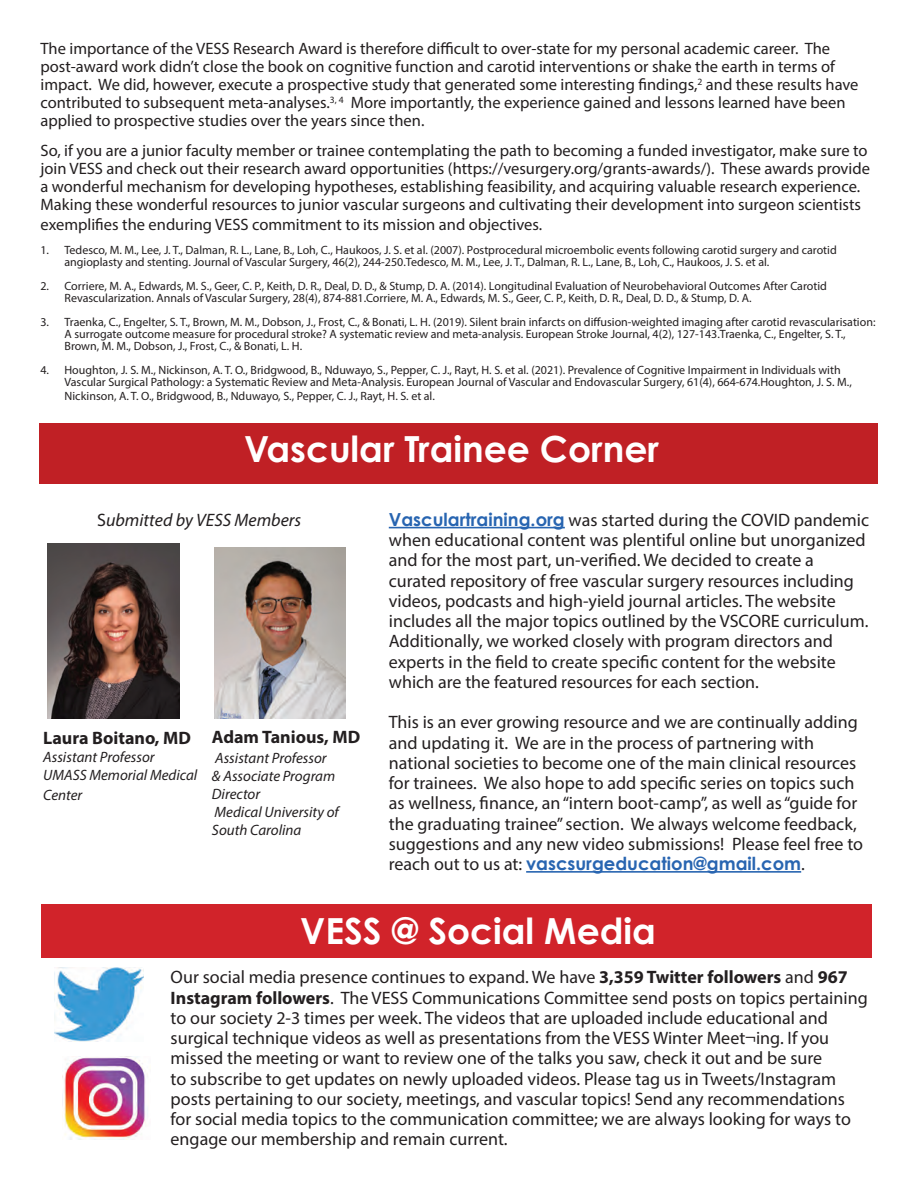
<style>
.page{position:relative;width:918px;height:1188px;background:#fff}
.page>*{position:absolute;margin:0;border:0;box-sizing:border-box;transform-origin:0 0}
.t1{font:700 36px "Century Gothic Pro";color:#fff}
.t2{font:18px/20.2px "Myriad Pro";color:#231f20}
.t3{font:700 18px "Century Gothic";color:#2865b1}
.t4{font:700 18px "Myriad Pro";color:#231f20}
.t5{font:italic 18px "Myriad Pro";color:#231f20}
.t6{font:16.5px/18px "Myriad Pro";color:#231f20}
.t7{font:italic 15px/18px "Myriad Pro";color:#231f20}
.t8{font:12px/12px "Myriad Pro";color:#231f20}
.s1{font-style:normal}
.s2{font-family:"Century Gothic";font-weight:700;color:#2865b1}
.s3{font-family:"Myriad Pro";font-weight:400;color:#231f20}
.s4{font-weight:700}
</style>
<div class="page">
<div style="left:39px;top:423px;width:839px;height:61px;background:#c02025"></div>
<hr style="left:389px;top:527px;width:176px;height:1px;background:#2865b1">
<hr style="left:526px;top:871px;width:275px;height:2px;background:#2865b1">
<img style="left:215px;top:548px;width:131px;height:170px">
<img style="left:48px;top:544px;width:131px;height:174px">
<div style="left:41px;top:904px;width:831px;height:54px;background:#d1232a"></div>
<img style="left:64px;top:1056px;width:84px;height:83px">
<img style="left:54px;top:968px;width:90px;height:73px">
<p class="t6" style="left:40px;top:39px;width:820px">The importance of the VESS Research Award is therefore difficult to over-state for my personal academic career. The post-award work didn’t close the book on cognitive function and carotid interventions or shake the earth in terms of impact. We did, however, execute a prospective study that generated some interesting findings,<sup>2</sup> and these results have contributed to subsequent meta-analyses.<sup>3,</sup> <sup>4</sup> More importantly, the experience gained and lessons learned have been applied to prospective studies over the years since then.</p>
<p class="t6" style="left:41px;top:141px;width:831px">So, if you are a junior faculty member or trainee contemplating the path to becoming a funded investigator, make sure to join VESS and check out their research award opportunities (https://vesurgery.org/grants-awards/). These awards provide a wonderful mechanism for developing hypotheses, establishing feasibility, and acquiring valuable research experience.<br>Making these wonderful resources to junior vascular surgeons and cultivating their development into surgeon scientists</p>
<p class="t6" style="left:41px;top:216px;width:503px">exemplifies the enduring VESS commitment to its mission and objectives.</p>
<p class="t8" style="left:64px;top:244px;width:774px;text-indent:-24px">1. Tedesco, M. M., Lee, J. T., Dalman, R. L., Lane, B., Loh, C., Haukoos, J. S. et al. (2007). Postprocedural microembolic events following carotid surgery and carotid angioplasty and stenting. Journal of Vascular Surgery, 46(2), 244-250.Tedesco, M. M., Lee, J. T., Dalman, R. L., Lane, B., Loh, C., Haukoos, J. S. et al.</p>
<p class="t8" style="left:64px;top:280px;width:764px;text-indent:-24px">2. Corriere, M. A., Edwards, M. S., Geer, C. P., Keith, D. R., Deal, D. D., &amp; Stump, D. A. (2014). Longitudinal Evaluation of Neurobehavioral Outcomes After Carotid<br>Revascularization. Annals of Vascular Surgery, 28(4), 874-881.Corriere, M. A., Edwards, M. S., Geer, C. P., Keith, D. R., Deal, D. D., &amp; Stump, D. A.</p>
<p class="t8" style="left:64px;top:316px;width:813px;text-indent:-24px">3. Traenka, C., Engelter, S. T., Brown, M. M., Dobson, J., Frost, C., &amp; Bonati, L. H. (2019). Silent brain infarcts on diffusion-weighted imaging after carotid revascularisation:<br>A surrogate outcome measure for procedural stroke? A systematic review and meta-analysis. European Stroke Journal, 4(2), 127-143.Traenka, C., Engelter, S. T.,<br>Brown, M. M., Dobson, J., Frost, C., &amp; Bonati, L. H.</p>
<p class="t8" style="left:64px;top:364px;width:789px;text-indent:-24px">4. Houghton, J. S. M., Nickinson, A. T. O., Bridgwood, B., Nduwayo, S., Pepper, C. J., Rayt, H. S. et al. (2021). Prevalence of Cognitive Impairment in Individuals with<br>Vascular Surgical Pathology: a Systematic Review and Meta-Analysis. European Journal of Vascular and Endovascular Surgery, 61(4), 664-674.Houghton, J. S. M.,</p>
<p class="t8" style="left:64px;top:390px;width:372px">Nickinson, A. T. O., Bridgwood, B., Nduwayo, S., Pepper, C. J., Rayt, H. S. et al.</p>
<h1 class="t1" style="left:244px;top:427px;width:416px">Vascular Trainee Corner</h1>
<p class="t5" style="left:97px;top:509px;width:206px"><span class="s1">S</span>ubmitted by VESS Members</p>
<p class="t4" style="left:43px;top:726px;width:149px">Laura Boitano, MD</p>
<p class="t7" style="left:43px;top:748px;width:156px">Assistant Professor<br>UMASS Memorial Medical</p>
<p class="t7" style="left:43px;top:786px;width:41px">Center</p>
<p class="t4" style="left:212px;top:725px;width:150px">Adam Tanious, MD</p>
<p class="t7" style="left:212px;top:749px;width:128px">Assistant Professor<br>&amp; Associate Program<br>Director<br>Medical University of<br>South Carolina</p>
<p class="t2" style="left:389px;top:510px;width:482px"><span class="s2">Vasculartraining.org</span> was started during the COVID pandemic when educational content was plentiful online but unorganized and for the most part, un-verified. We decided to create a curated repository of free vascular surgery resources including videos, podcasts and high-yield journal articles. The website includes all the major topics outlined by the VSCORE curriculum.<br>Additionally, we worked closely with program directors and experts in the field to create specific content for the website which are the featured resources for each section.</p>
<p class="t2" style="left:389px;top:712px;width:476px">This is an ever growing resource and we are continually adding and updating it. We are in the process of partnering with national societies to become one of the main clinical resources for trainees. We also hope to add specific series on topics such as wellness, finance, an “intern boot-camp”, as well as “guide for the graduating trainee” section. We always welcome feedback, suggestions and any new video submissions! Please feel free to</p>
<p class="t3" style="left:389px;top:852px;width:418px"><span class="s3">reach out to us at:</span> vascsurgeducation@gmail.com<span class="s3">.</span></p>
<h1 class="t1" style="left:300px;top:909px;width:357px">VESS @ Social Media</h1>
<p class="t2" style="left:171px;top:967px;width:699px">Our social media presence continues to expand. We have <span class="s4">3,359 Twitter followers</span> and <span class="s4">967<br>Instagram followers</span>. The VESS Communications Committee send posts on topics pertaining to our society 2-3 times per week. The videos that are uploaded include educational and surgical technique videos as well as presentations from the VESS Winter Meet¬ing. If you missed the meeting or want to review one of the talks you saw, check it out and be sure<br>to subscribe to get updates on newly uploaded videos. Please tag us in Tweets/Instagram posts pertaining to our society, meetings, and vascular topics! Send any recommendations for social media topics to the communication committee; we are always looking for ways to engage our membership and remain current.</p>
</div>
